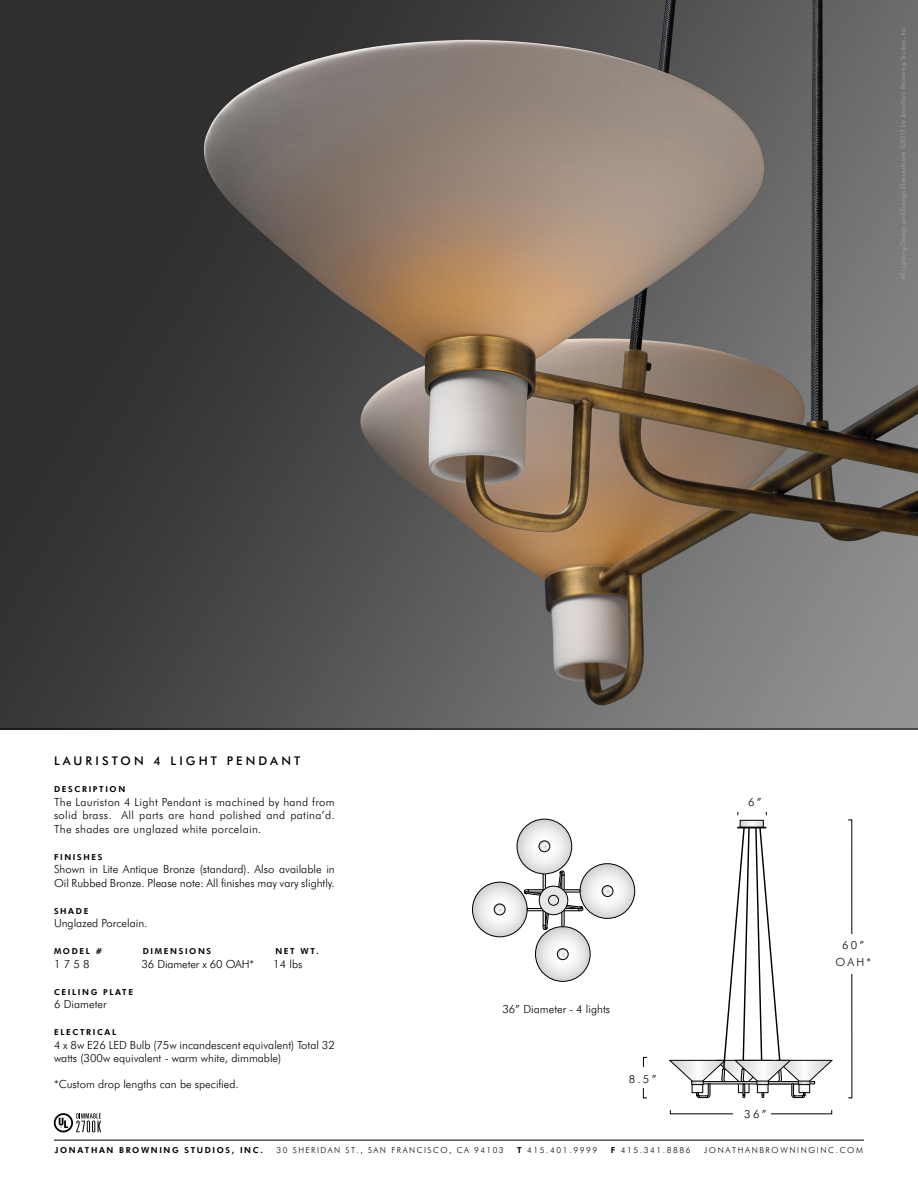
<style>
.page{position:relative;width:918px;height:1188px;background:#fff}
.page>*{position:absolute;margin:0;border:0;box-sizing:border-box;transform-origin:0 0}
.t1{font:500 12px "Futura BT";letter-spacing:.26em;color:#000}
.t2{font:300 11.25px/13.5px "Futura BT";color:#000}
.t3{font:800 8.25px "Futura BT";letter-spacing:.2em;color:#000}
.t4{font:300 8.25px "Futura BT";letter-spacing:.195em;color:#000}
.t5{font:300 8.25px "Futura BT";letter-spacing:.175em;color:#000}
.t6{font:300 6.75px "Futura BT";letter-spacing:.02em;color:#a7a9ac}
.s1{font-weight:800}
</style>
<div class="page">
<img style="left:0;top:0;width:918px;height:729px">
<hr style="left:54px;top:1140px;width:810px;height:1px;background:#000">
<hr style="left:0;top:729px;width:918px;height:1px;background:#000">
<svg style="left:54px;top:1113px;width:47px;height:19px"></svg>
<div style="left:643px;top:1057px;width:4px;height:41px;border:1px solid #000"></div>
<div style="left:626px;top:1067px;width:32px;height:21px;background:#fff"></div>
<svg style="left:742px;top:822px;width:20px;height:3px"></svg>
<div style="left:740px;top:820px;width:24px;height:7px;border:1px solid #000"></div>
<svg style="left:535px;top:927px;width:55px;height:54px"></svg>
<div style="left:535px;top:926px;width:55px;height:56px;border:1px solid #000;border-radius:50%"></div>
<svg style="left:557px;top:949px;width:11px;height:11px"></svg>
<div style="left:557px;top:949px;width:11px;height:11px;border:1px solid #000;border-radius:50%"></div>
<svg style="left:580px;top:864px;width:55px;height:54px"></svg>
<div style="left:580px;top:864px;width:55px;height:55px;border:1px solid #000;border-radius:50%"></div>
<svg style="left:602px;top:886px;width:11px;height:11px"></svg>
<div style="left:602px;top:885px;width:11px;height:12px;border:1px solid #000;border-radius:50%"></div>
<svg style="left:517px;top:819px;width:55px;height:55px"></svg>
<div style="left:517px;top:819px;width:55px;height:55px;border:1px solid #000;border-radius:50%"></div>
<svg style="left:539px;top:841px;width:11px;height:11px"></svg>
<div style="left:539px;top:841px;width:11px;height:11px;border:1px solid #000;border-radius:50%"></div>
<svg style="left:472px;top:882px;width:55px;height:55px"></svg>
<div style="left:472px;top:882px;width:55px;height:55px;border:1px solid #000;border-radius:50%"></div>
<svg style="left:494px;top:904px;width:11px;height:11px"></svg>
<div style="left:494px;top:904px;width:11px;height:11px;border:1px solid #000;border-radius:50%"></div>
<svg style="left:524px;top:867px;width:59px;height:67px"></svg>
<div style="left:539px;top:886px;width:29px;height:29px;background:#e6e7e8;border-radius:50%"></div>
<div style="left:539px;top:886px;width:29px;height:29px;border:1px solid #000;border-radius:50%"></div>
<div style="left:548px;top:895px;width:11px;height:11px;border:1px solid #000;border-radius:50%"></div>
<svg style="left:669px;top:827px;width:164px;height:271px"></svg>
<p class="t6" style="left:899px;top:280px;width:257px;rotate:-90deg">All Lighting Design and Design Elements are ©2017 by Jonathan Browning Studios, Inc.</p>
<p class="t1" style="left:54px;top:754px;width:248px">LAURISTON 4 LIGHT PENDANT</p>
<p class="t3" style="left:54px;top:784px;width:73px">DESCRIPTION</p>
<p class="t2" style="left:54px;top:795px;width:282px;text-align:justify">The Lauriston 4 Light Pendant is machined by hand from solid brass. All parts are hand polished and patina’d.<br>The shades are unglazed white porcelain.</p>
<p class="t3" style="left:54px;top:852px;width:50px">FINISHES</p>
<p class="t2" style="left:54px;top:862px;width:282px">Shown in Lite Antique Bronze (standard). Also available in<br>Oil Rubbed Bronze. Please note: All finishes may vary slightly.</p>
<p class="t3" style="left:54px;top:906px;width:36px">SHADE</p>
<p class="t2" style="left:54px;top:916px;width:95px">Unglazed Porcelain.</p>
<p class="t3" style="left:54px;top:946px;width:50px">MODEL #</p>
<p class="t3" style="left:143px;top:946px;width:70px">DIMENSIONS</p>
<p class="t3" style="left:275px;top:946px;width:45px">NET WT.</p>
<p class="t2" style="left:54px;top:957px;width:37px">1 7 5 8</p>
<p class="t2" style="left:141px;top:957px;width:114px">36 Diameter x 60 OAH*</p>
<p class="t2" style="left:273px;top:957px;width:31px">14 lbs</p>
<p class="t3" style="left:54px;top:987px;width:81px">CEILING PLATE</p>
<p class="t2" style="left:54px;top:997px;width:54px">6 Diameter</p>
<p class="t3" style="left:54px;top:1027px;width:64px">ELECTRICAL</p>
<p class="t2" style="left:54px;top:1038px;width:282px">4 x 8w E26 LED Bulb (75w incandescent equivalent) Total 32 watts (300w equivalent - warm white, dimmable)</p>
<p class="t2" style="left:54px;top:1077px;width:186px">*Custom drop lengths can be specified.</p>
<p class="t2" style="left:502px;top:1003px;width:109px">36” Diameter - 4 lights</p>
<p class="t2" style="left:629px;top:1072px;width:29px">8.5”</p>
<p class="t2" style="left:748px;top:795px;width:15px">6”</p>
<p class="t2" style="left:744px;top:1108px;width:24px">36”</p>
<p class="t2" style="left:835px;top:937px;width:37px;line-height:16.6px;text-align:center">60”<br>OAH*</p>
<p class="t3" style="left:55px;top:1145px;width:209px">JONATHAN BROWNING STUDIOS, INC.</p>
<p class="t5" style="left:277px;top:1145px;width:229px">30 SHERIDAN ST., SAN FRANCISCO, CA 94103</p>
<p class="t4" style="left:517px;top:1145px;width:82px"><span class="s1">T</span> 415.401.9999</p>
<p class="t4" style="left:611px;top:1145px;width:82px"><span class="s1">F</span> 415.341.8886</p>
<p class="t4" style="left:704px;top:1145px;width:160px">JONATHANBROWNINGINC.COM</p>
</div>
